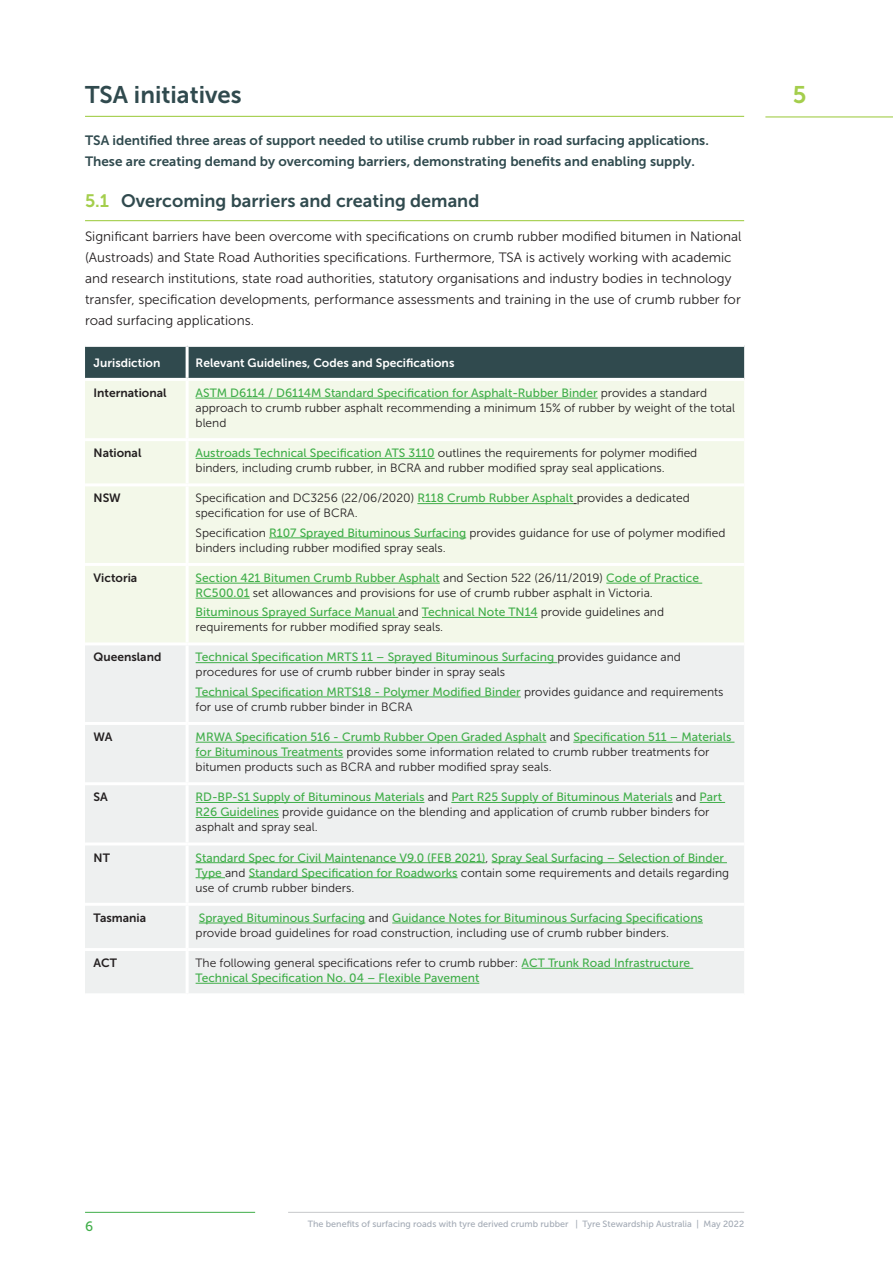
<style>
.page{position:relative;width:893px;height:1263px;background:#fff}
.page>*{position:absolute;margin:0;border:0;box-sizing:border-box;transform-origin:0 0}
._0_0_Subheading{font:24px "Museo Sans 700";color:#304a4e}
._0_0_Subheading-2{font:24px "Museo Sans 700";color:#a4ce4c}
._0_0_0_Subheading{font:18px "Museo Sans 700";color:#304a4e}
.Body_Base{font:13.5px/21px "Museo Sans 300";color:#231f20}
.Heading_Intro{font:13.5px/21px "Museo Sans 700";color:#304a4e}
.t1{font:13.5px "Museo Sans 500";color:#40ae49}
.Table_Body{font:12px/15px "Museo Sans 300";color:#231f20}
.Table_Body-2{font:12px/15px "Museo Sans 500";color:#40ae49}
.Table_Body-3{font:12px "Museo Sans 700";color:#231f20}
.Table_Body-4{font:12px "Museo Sans 700";color:#fff}
.t2{font:9px "Museo Sans 500";color:#a3aab5}
.s1{color:#a4ce4c}
.s2{font-family:"Museo Sans 500";color:#40ae49}
.s3{font-family:"Museo Sans 300";color:#231f20}
</style>
<div class="page">
<hr style="left:85px;top:1212px;width:170px;height:1px;background:#40ae49">
<hr style="left:288px;top:1212px;width:456px;height:1px;background:#c7c8ca">
<hr style="left:765px;top:116px;width:128px;height:1px;background:#a4ce4c">
<hr style="left:85px;top:116px;width:659px;height:1px;background:#a4ce4c">
<hr style="left:85px;top:220px;width:659px;height:1px;background:#a4ce4c">
<div style="left:85px;top:347px;width:659px;height:31px;background:#304a4e"></div>
<div style="left:85px;top:381px;width:659px;height:261px;background:#f3f8e9"></div>
<div style="left:85px;top:646px;width:659px;height:347px;background:#eef0f0"></div>
<hr style="left:186px;top:347px;width:3px;height:31px;background:#fff">
<hr style="left:186px;top:381px;width:3px;height:57px;background:#fff">
<hr style="left:85px;top:438px;width:102px;height:3px;background:#fff">
<hr style="left:187px;top:438px;width:557px;height:3px;background:#fff">
<hr style="left:186px;top:441px;width:3px;height:42px;background:#fff">
<hr style="left:85px;top:483px;width:102px;height:3px;background:#fff">
<hr style="left:187px;top:483px;width:557px;height:3px;background:#fff">
<hr style="left:186px;top:486px;width:3px;height:77px;background:#fff">
<hr style="left:85px;top:563px;width:102px;height:3px;background:#fff">
<hr style="left:187px;top:563px;width:557px;height:3px;background:#fff">
<hr style="left:186px;top:566px;width:3px;height:76px;background:#fff">
<hr style="left:186px;top:645px;width:3px;height:77px;background:#fff">
<hr style="left:85px;top:722px;width:102px;height:3px;background:#fff">
<hr style="left:187px;top:722px;width:557px;height:3px;background:#fff">
<hr style="left:186px;top:725px;width:3px;height:57px;background:#fff">
<hr style="left:85px;top:782px;width:102px;height:3px;background:#fff">
<hr style="left:187px;top:782px;width:557px;height:3px;background:#fff">
<hr style="left:186px;top:785px;width:3px;height:57px;background:#fff">
<hr style="left:85px;top:842px;width:102px;height:3px;background:#fff">
<hr style="left:187px;top:842px;width:557px;height:3px;background:#fff">
<hr style="left:186px;top:845px;width:3px;height:58px;background:#fff">
<hr style="left:85px;top:903px;width:102px;height:3px;background:#fff">
<hr style="left:187px;top:903px;width:557px;height:3px;background:#fff">
<hr style="left:186px;top:906px;width:3px;height:42px;background:#fff">
<hr style="left:85px;top:948px;width:102px;height:3px;background:#fff">
<hr style="left:187px;top:948px;width:557px;height:3px;background:#fff">
<hr style="left:186px;top:951px;width:3px;height:42px;background:#fff">
<hr style="left:196px;top:398px;width:402px;height:1px;background:#40ae49">
<hr style="left:196px;top:458px;width:239px;height:1px;background:#40ae49">
<hr style="left:417px;top:503px;width:156px;height:1px;background:#40ae49">
<hr style="left:269px;top:538px;width:197px;height:1px;background:#40ae49">
<hr style="left:196px;top:583px;width:244px;height:1px;background:#40ae49">
<hr style="left:606px;top:583px;width:96px;height:1px;background:#40ae49">
<hr style="left:196px;top:598px;width:54px;height:1px;background:#40ae49">
<hr style="left:196px;top:617px;width:202px;height:1px;background:#40ae49">
<hr style="left:422px;top:617px;width:116px;height:1px;background:#40ae49">
<hr style="left:196px;top:662px;width:361px;height:1px;background:#40ae49">
<hr style="left:196px;top:697px;width:325px;height:1px;background:#40ae49">
<hr style="left:196px;top:742px;width:350px;height:1px;background:#40ae49">
<hr style="left:573px;top:742px;width:161px;height:1px;background:#40ae49">
<hr style="left:196px;top:757px;width:147px;height:1px;background:#40ae49">
<hr style="left:196px;top:802px;width:228px;height:1px;background:#40ae49">
<hr style="left:451px;top:802px;width:222px;height:1px;background:#40ae49">
<svg style="left:700px;top:802px;width:25px;height:1px"></svg>
<hr style="left:196px;top:817px;width:83px;height:1px;background:#40ae49">
<hr style="left:196px;top:862px;width:289px;height:1px;background:#40ae49">
<hr style="left:492px;top:862px;width:235px;height:1px;background:#40ae49">
<svg style="left:196px;top:877px;width:29px;height:1px"></svg>
<hr style="left:249px;top:877px;width:209px;height:1px;background:#40ae49">
<hr style="left:199px;top:923px;width:166px;height:1px;background:#40ae49">
<hr style="left:392px;top:923px;width:311px;height:1px;background:#40ae49">
<hr style="left:522px;top:968px;width:171px;height:1px;background:#40ae49">
<hr style="left:196px;top:983px;width:283px;height:1px;background:#40ae49">
<p class="_0_0_Subheading" style="left:85px;top:81px;width:158px">TSA initiatives</p>
<p class="_0_0_Subheading-2" style="left:793px;top:81px;width:15px">5</p>
<p class="Heading_Intro" style="left:85px;top:130px;width:625px">TSA identified three areas of support needed to utilise crumb rubber in road surfacing applications.<br>These are creating demand by overcoming barriers, demonstrating benefits and enabling supply.</p>
<p class="_0_0_0_Subheading" style="left:85px;top:191px;width:396px"><span class="s1">5.1</span> Overcoming barriers and creating demand</p>
<p class="Body_Base" style="left:85px;top:226px;width:658px">Significant barriers have been overcome with specifications on crumb rubber modified bitumen in National (Austroads) and State Road Authorities specifications. Furthermore, TSA is actively working with academic and research institutions, state road authorities, statutory organisations and industry bodies in technology transfer, specification developments, performance assessments and training in the use of crumb rubber for road surfacing applications.</p>
<p class="Table_Body-4" style="left:94px;top:356px;width:68px">Jurisdiction</p>
<p class="Table_Body-4" style="left:196px;top:356px;width:260px">Relevant Guidelines, Codes and Specifications</p>
<p class="Table_Body-3" style="left:94px;top:386px;width:75px">International</p>
<p class="Table_Body" style="left:196px;top:385px;width:541px"><span class="s2">ASTM D6114 / D6114M Standard Specification for Asphalt-Rubber Binder</span> provides a standard approach to crumb rubber asphalt recommending a minimum 15% of rubber by weight of the total blend</p>
<p class="Table_Body-3" style="left:94px;top:446px;width:49px">National</p>
<p class="Table_Body" style="left:196px;top:446px;width:503px"><span class="s2">Austroads Technical Specification ATS 3110</span> outlines the requirements for polymer modified binders, including crumb rubber, in BCRA and rubber modified spray seal applications.</p>
<p class="Table_Body-3" style="left:94px;top:492px;width:29px">NSW</p>
<p class="Table_Body" style="left:196px;top:491px;width:496px">Specification and DC3256 (22/06/2020) <span class="s2">R118 Crumb Rubber Asphalt</span> provides a dedicated specification for use of BCRA.</p>
<p class="Table_Body" style="left:196px;top:525px;width:531px">Specification <span class="s2">R107 Sprayed Bituminous Surfacing</span> provides guidance for use of polymer modified binders including rubber modified spray seals.</p>
<p class="Table_Body-3" style="left:94px;top:571px;width:45px">Victoria</p>
<p class="Table_Body" style="left:196px;top:570px;width:505px"><span class="s2">Section 421 Bitumen Crumb Rubber Asphalt</span> and Section 522 (26/11/2019) <span class="s2">Code of Practice<br>RC500.01</span> set allowances and provisions for use of crumb rubber asphalt in Victoria.</p>
<p class="Table_Body" style="left:196px;top:605px;width:470px"><span class="s2">Bituminous Sprayed Surface Manual</span> and <span class="s2">Technical Note TN14</span> provide guidelines and requirements for rubber modified spray seals.</p>
<p class="Table_Body-3" style="left:94px;top:651px;width:69px">Queensland</p>
<p class="Table_Body" style="left:196px;top:650px;width:487px"><span class="s2">Technical Specification MRTS 11 – Sprayed Bituminous Surfacing</span> provides guidance and procedures for use of crumb rubber binder in spray seals</p>
<p class="Table_Body" style="left:196px;top:684px;width:529px"><span class="s2">Technical Specification MRTS18 - Polymer Modified Binder</span> provides guidance and requirements for use of crumb rubber binder in BCRA</p>
<p class="Table_Body-3" style="left:94px;top:730px;width:20px">WA</p>
<p class="Table_Body" style="left:196px;top:729px;width:537px"><span class="s2">MRWA Specification 516 - Crumb Rubber Open Graded Asphalt</span> and <span class="s2">Specification 511 – Materials for Bituminous Treatments</span> provides some information related to crumb rubber treatments for bitumen products such as BCRA and rubber modified spray seals.</p>
<p class="Table_Body-3" style="left:94px;top:790px;width:16px">SA</p>
<p class="Table_Body" style="left:196px;top:790px;width:528px"><span class="s2">RD-BP-S1 Supply of Bituminous Materials</span> and <span class="s2">Part R25 Supply of Bituminous Materials</span> and <span class="s2">Part<br>R26 Guidelines</span> provide guidance on the blending and application of crumb rubber binders for asphalt and spray seal.</p>
<p class="Table_Body-3" style="left:94px;top:851px;width:18px">NT</p>
<p class="Table_Body-2" style="left:196px;top:850px;width:535px">Standard Spec for Civil Maintenance V9.0 (FEB 2021)<span class="s3">,</span> Spray Seal Surfacing – Selection of Binder<br>Type <span class="s3">and</span> Standard Specification for Roadworks <span class="s3">contain some requirements and details regarding use of crumb rubber binders.</span></p>
<p class="Table_Body-3" style="left:94px;top:911px;width:54px">Tasmania</p>
<p class="Table_Body" style="left:196px;top:910px;width:509px"><span class="s2">Sprayed Bituminous Surfacing</span> and <span class="s2">Guidance Notes for Bituminous Surfacing Specifications </span>provide broad guidelines for road construction, including use of crumb rubber binders.</p>
<p class="Table_Body-3" style="left:94px;top:956px;width:25px">ACT</p>
<p class="Table_Body-2" style="left:196px;top:955px;width:496px"><span class="s3">The following general specifications refer to crumb rubber:</span> ACT Trunk Road Infrastructure<br>Technical Specification No. 04 – Flexible Pavement</p>
<p class="t1" style="left:85px;top:1218px;width:10px">6</p>
<p class="t2" style="left:308px;top:1219px;width:438px">The benefits of surfacing roads with tyre derived crumb rubber | Tyre Stewardship Australia | May 2022</p>
</div>
